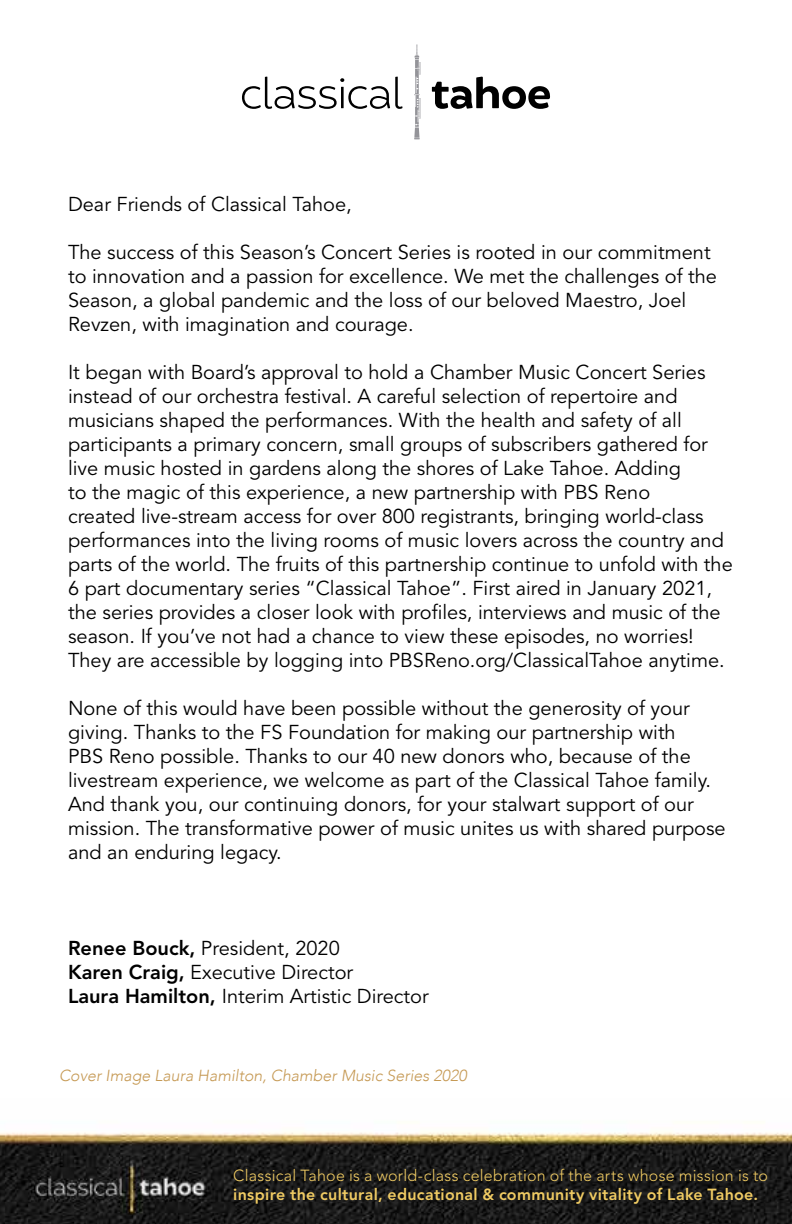
<style>
.page{position:relative;width:792px;height:1224px;background:#fff}
.page>*{position:absolute;margin:0;border:0;box-sizing:border-box;transform-origin:0 0}
.t1{font:20px/24px "Avenir";color:#000}
.t2{font:300 16px "Avenir";letter-spacing:.015em;color:#f0cb63}
.t3{font:800 16px "Avenir";letter-spacing:.02em;color:#f0cb63}
.t4{font:italic 300 16px "Avenir";color:#c69a55}
.s1{font-weight:800}
</style>
<div class="page">
<img style="left:0;top:1132px;width:792px;height:92px">
<svg style="left:242px;top:77px;width:161px;height:32px"></svg>
<svg style="left:432px;top:77px;width:118px;height:32px"></svg>
<svg style="left:414px;top:44px;width:7px;height:95px"></svg>
<p class="t1" style="left:68px;top:193px;width:285px">Dear Friends of Classical Tahoe,</p>
<p class="t1" style="left:68px;top:241px;width:650px">The success of this Season’s Concert Series is rooted in our commitment to innovation and a passion for excellence. We met the challenges of the Season, a global pandemic and the loss of our beloved Maestro, Joel Revzen, with imagination and courage.</p>
<p class="t1" style="left:68px;top:361px;width:666px">It began with Board’s approval to hold a Chamber Music Concert Series instead of our orchestra festival. A careful selection of repertoire and musicians shaped the performances. With the health and safety of all participants a primary concern, small groups of subscribers gathered for live music hosted in gardens along the shores of Lake Tahoe. Adding<br>to the magic of this experience, a new partnership with PBS Reno<br>created live-stream access for over 800 registrants, bringing world-class performances into the living rooms of music lovers across the country and parts of the world. The fruits of this partnership continue to unfold with the 6 part documentary series “Classical Tahoe”. First aired in January 2021, the series provides a closer look with profiles, interviews and music of the season. If you’ve not had a chance to view these episodes, no worries!<br>They are accessible by logging into PBSReno.org/ClassicalTahoe anytime.</p>
<p class="t1" style="left:68px;top:697px;width:659px">None of this would have been possible without the generosity of your giving. Thanks to the FS Foundation for making our partnership with<br>PBS Reno possible. Thanks to our 40 new donors who, because of the livestream experience, we welcome as part of the Classical Tahoe family.<br>And thank you, our continuing donors, for your stalwart support of our mission. The transformative power of music unites us with shared purpose and an enduring legacy.</p>
<p class="t1" style="left:68px;top:937px;width:362px"><span class="s1">Renee Bouck,</span> President, 2020<br><span class="s1">Karen Craig,</span> Executive Director<br><span class="s1">Laura Hamilton,</span> Interim Artistic Director</p>
<p class="t4" style="left:59px;top:1066px;width:409px">Cover Image Laura Hamilton, Chamber Music Series 2020</p>
<p class="t2" style="left:233px;top:1166px;width:536px">Classical Tahoe is a world-class celebration of the arts whose mission is to</p>
<p class="t3" style="left:233px;top:1185px;width:526px">inspire the cultural, educational &amp; community vitality of Lake Tahoe.</p>
</div>
